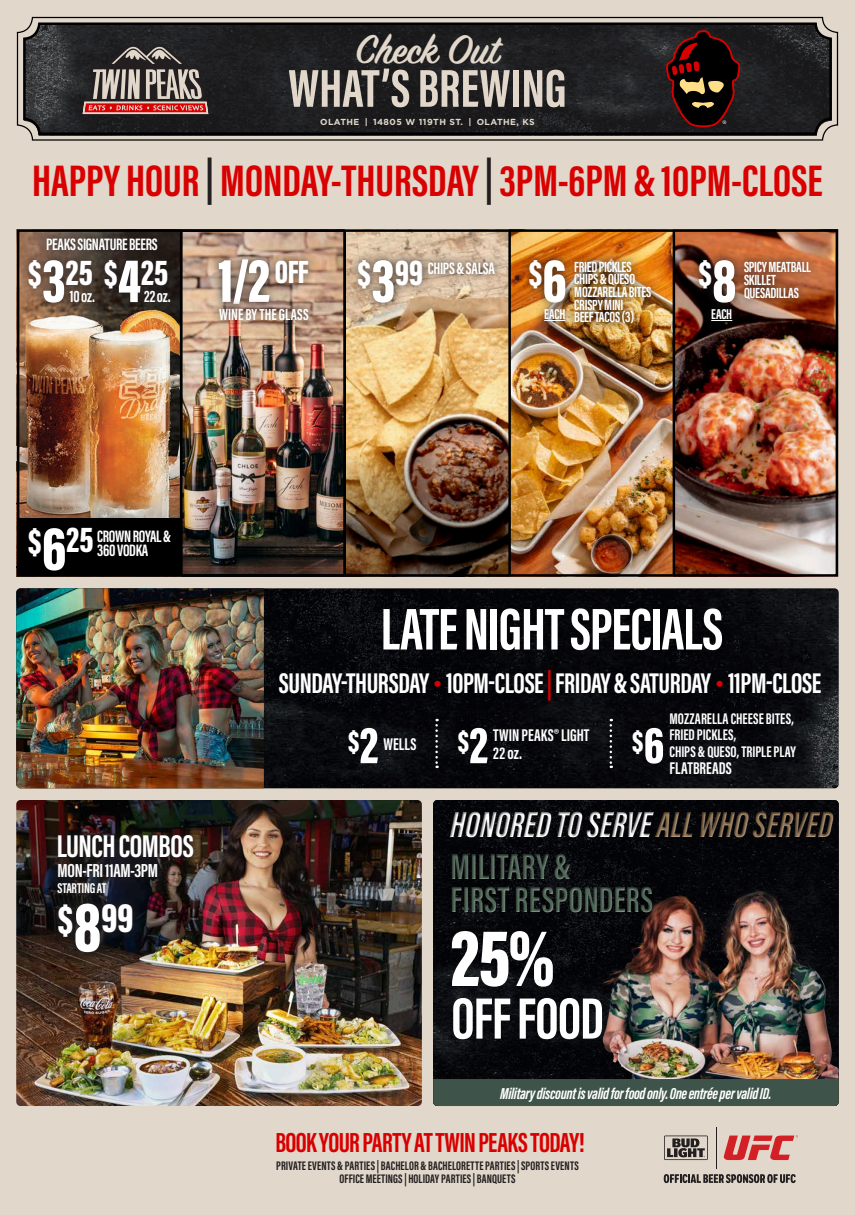
<style>
.page{position:relative;width:855px;height:1215px;background:#e1d7ca}
.page>*{position:absolute;margin:0;border:0;box-sizing:border-box;transform-origin:0 0}
.t1{font:83.62px "Acumin Variable Concept";color:#fff}
.t2{font:63.88px "Acumin Variable Concept";color:#fff}
.t3{font:60.62px "Acumin Variable Concept";letter-spacing:-.015em;color:#fff}
.t4{font:60px "Acumin Variable Concept";letter-spacing:-.01em;color:#fff}
.t5{font:54.88px "Acumin Variable Concept";color:#e1d7ca}
.t6{font:45.38px "Acumin Variable Concept";color:#d80000}
.t7{font:45.38px "Acumin Variable Concept";color:#231f20}
.t8{font:600 44.5px "Sign Painter House Script";color:#e1d7ca}
.t9{font:42.5px "Acumin Variable Concept";color:#fff}
.t10{font:37.62px "Acumin Variable Concept";letter-spacing:.005em;color:#fff}
.t11{font:37.62px/32.5px "Acumin Variable Concept";color:#526a59}
.t12{font:37.25px "Acumin Variable Concept";color:#fff}
.t13{font:33.12px "Acumin Variable Concept";color:#fff}
.t14{font:32.38px "Acumin Variable Concept";letter-spacing:-.015em;color:#fff}
.t15{font:31.38px "Acumin Variable Concept";color:#fff}
.t16{font:29.38px "Acumin Variable Concept";letter-spacing:-.015em;color:#fff}
.t17{font:28.38px "Acumin Variable Concept";letter-spacing:-.02em;color:#d80000}
.t18{font:23.25px "Gotham";color:#d80000}
.t19{font:19.5px "Acumin Variable Concept";letter-spacing:-.015em;color:#fff}
.t20{font:17.5px "Acumin Variable Concept";letter-spacing:.005em;color:#fff}
.t21{font:17px/14.1px "Acumin Variable Concept";letter-spacing:-.015em;color:#fff}
.t22{font:16.38px "Acumin Variable Concept";letter-spacing:.005em;color:#fff}
.t23{font:16.25px "Acumin Variable Concept";letter-spacing:-.02em;color:#fff}
.t24{font:15.88px/16.1px "Acumin Variable Concept";letter-spacing:.005em;color:#fff}
.t25{font:15.12px/12.6px "Acumin Variable Concept";letter-spacing:-.02em;color:#fff}
.t26{font:14.62px "Acumin Variable Concept";letter-spacing:-.015em;color:#fff}
.t27{font:12.75px "Acumin Variable Concept";letter-spacing:.01em;color:#231f20}
.t28{font:700 8.75px "Gotham";letter-spacing:.05em;color:#e1d7ca}
.t29{font:700 5.12px "DIN Condensed";color:#e1d7ca}
.s1{color:#231f20}
.s2{font-size:63.88px}
.s3{font-size:72.88px}
.s4{color:#d80000}
.s5{font-size:53.75px}
.s6{font-family:"Acumin Pro Cond";font-weight:700;font-size:17.75px}
.s7{color:#967855}
</style>
<div class="page">
<div style="left:17px;top:17px;width:821px;height:124px;border:1px solid #000001;border-radius:15px"></div>
<img style="left:24px;top:23px;width:808px;height:113px">
<div style="left:23px;top:22px;width:809px;height:113px;border:2px solid #000001;border-radius:15px"></div>
<svg style="left:81px;top:44px;width:129px;height:71px"></svg>
<hr style="left:716px;top:1127px;width:1px;height:41px;background:#231f20">
<svg style="left:664px;top:1136px;width:44px;height:24px"></svg>
<svg style="left:664px;top:1174px;width:132px;height:9px"></svg>
<svg style="left:724px;top:1135px;width:74px;height:25px"></svg>
<svg style="left:637px;top:32px;width:132px;height:99px"></svg>
<img style="left:182px;top:232px;width:161px;height:342px">
<div style="left:210px;top:250px;width:69px;height:63px;background:#231f20;opacity:.9"></div>
<div style="left:267px;top:251px;width:51px;height:42px;background:#231f20;opacity:.9"></div>
<div style="left:210px;top:299px;width:108px;height:30px;background:#231f20;opacity:.9"></div>
<img style="left:20px;top:232px;width:160px;height:287px">
<img style="left:511px;top:232px;width:162px;height:342px">
<img style="left:675px;top:232px;width:160px;height:342px">
<hr style="left:673px;top:231px;width:2px;height:344px;background:#000001">
<hr style="left:508px;top:231px;width:3px;height:344px;background:#000001">
<hr style="left:343px;top:231px;width:3px;height:344px;background:#000001">
<hr style="left:180px;top:231px;width:2px;height:344px;background:#000001">
<img style="left:345px;top:229px;width:165px;height:348px">
<div style="left:18px;top:519px;width:163px;height:56px;background:#000001"></div>
<div style="left:20px;top:251px;width:82px;height:61px;background:#231f20;opacity:.9"></div>
<div style="left:95px;top:251px;width:82px;height:60px;background:#231f20;opacity:.9"></div>
<div style="left:61px;top:282px;width:42px;height:30px;background:#231f20;opacity:.9"></div>
<div style="left:135px;top:282px;width:44px;height:30px;background:#231f20"></div>
<div style="left:37px;top:229px;width:130px;height:31px;background:#231f20;opacity:.9"></div>
<div style="left:349px;top:251px;width:83px;height:61px;background:#231f20;opacity:.9"></div>
<div style="left:419px;top:253px;width:85px;height:30px;background:#231f20;opacity:.9"></div>
<div style="left:520px;top:251px;width:55px;height:61px;background:#231f20;opacity:.9"></div>
<div style="left:566px;top:252px;width:95px;height:81px;background:#231f20;opacity:.9"></div>
<div style="left:535px;top:300px;width:39px;height:30px;background:#231f20;opacity:.9"></div>
<svg style="left:544px;top:320px;width:21px;height:1px"></svg>
<img style="left:16px;top:800px;width:406px;height:306px">
<div style="left:47px;top:825px;width:157px;height:138px;background:#231f20;opacity:.8"></div>
<div style="left:48px;top:893px;width:96px;height:70px;background:#231f20;opacity:.8"></div>
<div style="left:48px;top:853px;width:120px;height:34px;background:#231f20;opacity:.8"></div>
<div style="left:47px;top:872px;width:69px;height:32px;background:#231f20;opacity:.8"></div>
<div style="left:47px;top:825px;width:157px;height:43px;background:#231f20;opacity:.8"></div>
<svg style="left:433px;top:800px;width:406px;height:279px"></svg>
<img style="left:502px;top:850px;width:337px;height:229px">
<div style="left:433px;top:1079px;width:406px;height:27px;background:#3e544a"></div>
<div style="left:450px;top:853px;width:205px;height:62px;background:#fff;opacity:.75"></div>
<div style="left:449px;top:851px;width:205px;height:62px;background:#231f20;opacity:.75"></div>
<div style="left:448px;top:811px;width:388px;height:30px;background:#fff;opacity:.75"></div>
<div style="left:448px;top:809px;width:387px;height:30px;background:#231f20;opacity:.75"></div>
<img style="left:264px;top:588px;width:575px;height:200px">
<img style="left:16px;top:588px;width:248px;height:200px">
<svg style="left:435px;top:719px;width:3px;height:49px"></svg>
<svg style="left:610px;top:719px;width:2px;height:49px"></svg>
<div style="left:735px;top:252px;width:85px;height:56px;background:#231f20;opacity:.9"></div>
<div style="left:690px;top:251px;width:55px;height:61px;background:#231f20;opacity:.9"></div>
<div style="left:702px;top:300px;width:39px;height:30px;background:#231f20;opacity:.9"></div>
<svg style="left:711px;top:320px;width:21px;height:1px"></svg>
<h3 class="t8" style="left:356px;top:23px;width:145px">Check Out</h3>
<h3 class="t5" style="left:288px;top:50px;width:280px">WHAT S’ BREWING</h3>
<p class="t28" style="left:365px;top:117px;width:5px">|</p>
<p class="t28" style="left:468px;top:117px;width:5px">|</p>
<p class="t28" style="left:320px;top:117px;width:41px">OLATHE</p>
<p class="t28" style="left:373px;top:117px;width:92px">14805 W 119TH ST.</p>
<p class="t28" style="left:477px;top:117px;width:60px">OLATHE, KS</p>
<p class="t29" style="left:722px;top:118px;width:6px">R</p>
<h3 class="t6" style="left:32px;top:149px;width:169px">HAPPYHOUR</h3>
<h3 class="t7" style="left:206px;top:146px;width:10px">|</h3>
<h3 class="t6" style="left:220px;top:149px;width:604px">MONDAY-THURSDAY 3<span class="s1">|</span> PM-6PM&amp;10PM-CLOSE</h3>
<h3 class="t21" style="left:46px;top:236px;width:113px">PEAKSSIGNATUREBEERS</h3>
<h3 class="t12" style="left:28px;top:246px;width:142px">$<span class="s2">3</span>25 <span class="s2">4</span>25</h3>
<h3 class="t12" style="left:104px;top:248px;width:15px">$</h3>
<h3 class="t21" style="left:70px;top:288px;width:27px">oz10 .</h3>
<h3 class="t21" style="left:144px;top:288px;width:28px">22oz.</h3>
<h2 class="t2" style="left:218px;top:236px;width:54px">1/2</h2>
<p class="t22" style="left:219px;top:303px;width:91px">WINEBYTHEGLASS</p>
<h3 class="t13" style="left:275px;top:248px;width:35px">OFF</h3>
<h3 class="t12" style="left:358px;top:246px;width:67px">$<span class="s2">3</span>99</h3>
<h3 class="t12" style="left:529px;top:248px;width:15px">$</h3>
<h2 class="t2" style="left:543px;top:236px;width:26px">6</h2>
<h3 class="t21" style="left:428px;top:260px;width:69px">CHIPS&amp;SALSA</h3>
<p class="t25" style="left:574px;top:260px;width:59px">FRIEDPICKLES</p>
<p class="t25" style="left:574px;top:272px;width:79px">CHIPS&amp;QUESO<br>MOZZARELLABITES<br>CRISPYMINI</p>
<p class="t26" style="left:544px;top:304px;width:23px">EACH</p>
<p class="t25" style="left:574px;top:310px;width:62px">BEEFTACOS )3(</p>
<h2 class="t2" style="left:712px;top:236px;width:26px">8</h2>
<p class="t26" style="left:711px;top:304px;width:23px">EACH</p>
<h3 class="t12" style="left:698px;top:248px;width:15px">$</h3>
<p class="t25" style="left:744px;top:259px;width:69px;line-height:13.8px">SPICYMEATBALL<br>SKILLET</p>
<p class="t25" style="left:744px;top:286px;width:57px">QUESADILLAS</p>
<h3 class="t12" style="left:28px;top:516px;width:15px">$</h3>
<h3 class="t21" style="left:42px;top:528px;width:130px;text-indent:55px">CROWNROYAL&amp;<br><span class="s2">6</span><sup>25</sup> VODKA</h3>
<h3 class="t21" style="left:97px;top:542px;width:20px">360</h3>
<h3 class="t14" style="left:57px;top:824px;width:139px">LUNCHCOMBOS</h3>
<h3 class="t19" style="left:58px;top:856px;width:102px">MON-FRI11AM-3PM</h3>
<p class="t26" style="left:58px;top:878px;width:50px">STARTINGAT</p>
<h3 class="t9" style="left:58px;top:888px;width:77px">$<span class="s3">8</span>99</h3>
<h3 class="t3" style="left:381px;top:587px;width:344px">LATENIGHTSPECIALS</h3>
<h3 class="t16" style="left:446px;top:663px;width:266px">10PM-CLOSE<span class="s4">|</span>FRIDAY&amp;SATURDAY</h3>
<h3 class="t16" style="left:279px;top:663px;width:152px">SUNDAY-THURSDAY</h3>
<h3 class="t16" style="left:728px;top:663px;width:95px">11PM-CLOSE</h3>
<h3 class="t18" style="left:432px;top:669px;width:13px">•</h3>
<h3 class="t18" style="left:714px;top:669px;width:13px">•</h3>
<p class="t24" style="left:670px;top:710px;width:128px">MOZZARELLACHEESEBITES,<br>FRIEDPICKLES,<br>CHIPS&amp;QUESO,TRIPLEPLAY</p>
<h3 class="t20" style="left:670px;top:756px;width:64px">FLATBREADS</h3>
<h3 class="t15" style="left:348px;top:720px;width:32px">$<span class="s5">2</span></h3>
<h3 class="t15" style="left:632px;top:720px;width:34px">$<span class="s5">6</span></h3>
<h3 class="t15" style="left:458px;top:720px;width:32px">$<span class="s5">2</span></h3>
<h3 class="t20" style="left:493px;top:723px;width:98px">TWINPEAKS<span class="s6">®</span>LIGHT</h3>
<h3 class="t20" style="left:384px;top:732px;width:34px">WELLS</h3>
<h3 class="t20" style="left:493px;top:741px;width:30px">22oz.</h3>
<h3 class="t10" style="left:450px;top:798px;width:384px">HONOREDTOSERVE<span class="s7">ALLWHOSERVED</span></h3>
<h3 class="t11" style="left:450px;top:849px;width:204px">MILITARY&amp;<br>FIRSTRESPONDERS</h3>
<h1 class="t1" style="left:451px;top:899px;width:106px">25%</h1>
<h3 class="t4" style="left:451px;top:977px;width:154px">OFFFOOD</h3>
<p class="t23" style="left:500px;top:1082px;width:273px">Militarydiscountisvalidforfoodonly.Oneentréepervalid .I D</p>
<h3 class="t17" style="left:275px;top:1123px;width:311px">BOOKYOURPARTYATTWINPEAKSTODAY!</h3>
<p class="t27" style="left:340px;top:1170px;width:178px">OFFICE MEETINGS|HOLIDAYPARTIES|BANQUETS</p>
<p class="t27" style="left:276px;top:1157px;width:304px">PRIVATEEVENTS&amp;PARTIES|BACHELOR&amp;BACHELORETTEPARTIES|SPORTSEVENTS</p>
</div>
